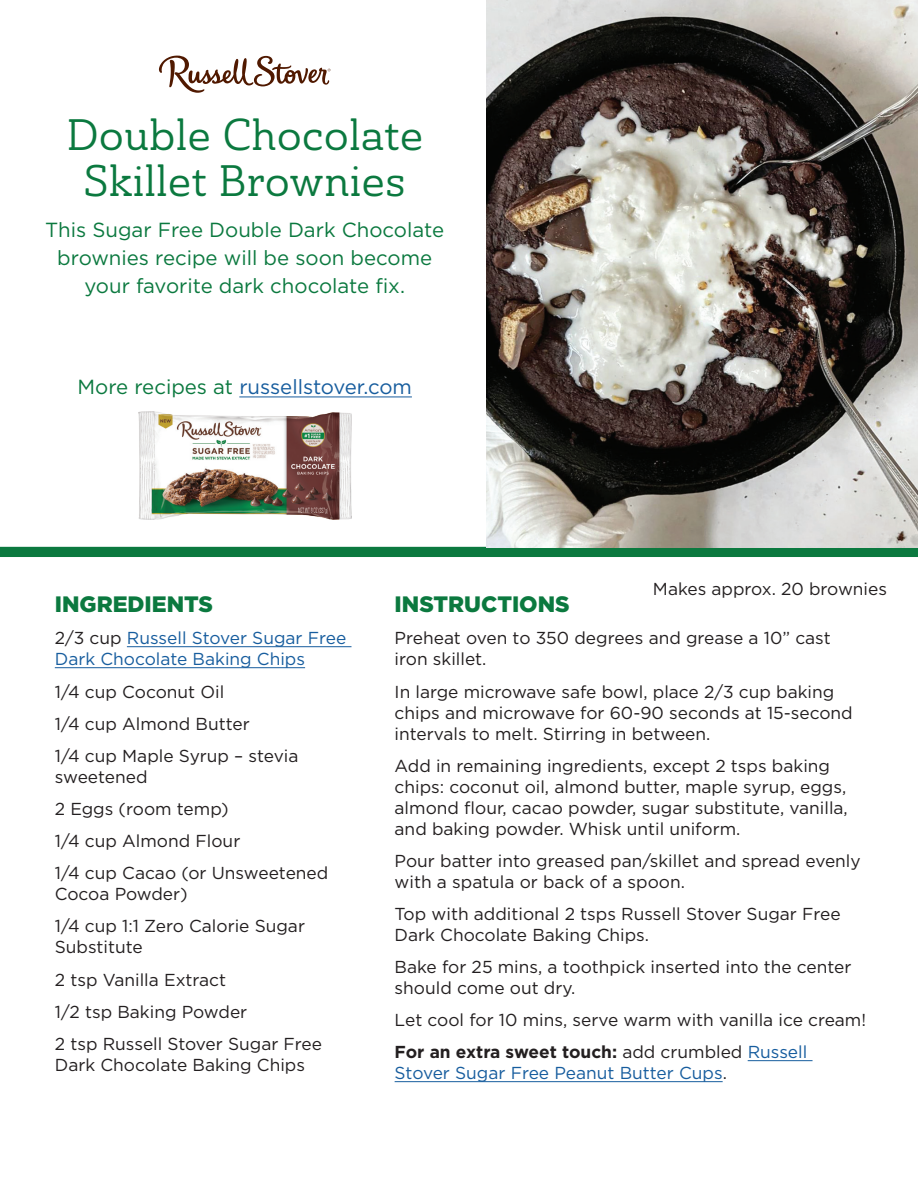
<style>
.page{position:relative;width:918px;height:1188px;background:#fff}
.page>*{position:absolute;margin:0;border:0;box-sizing:border-box;transform-origin:0 0}
.t1{font:43.5px/45.9px "Ainslie Slab Nor Reg";color:#0b793f;text-align:center}
.t2{font:900 22.35px "Gotham";color:#0b793f}
.t3{font:20.4px/28px "Gotham";color:#0b793f;text-align:center}
.t4{font:20.4px "Gotham";color:#175d9e}
.t5{font:17.4px/21px "Gotham";color:#231f20}
.t6{font:17.4px/21px "Gotham";color:#175d9e}
.s1{color:#0b793f}
.s2{color:#231f20}
.s3{font-weight:700;color:#231f20}
</style>
<div class="page">
<svg style="left:159px;top:56px;width:172px;height:37px"></svg>
<div style="left:0;top:547px;width:918px;height:10px;background:#0b793f"></div>
<hr style="left:239px;top:397px;width:173px;height:1px;background:#175d9e">
<img style="left:138px;top:411px;width:213px;height:108px">
<img style="left:486px;top:0;width:432px;height:547px">
<hr style="left:127px;top:646px;width:225px;height:1px;background:#175d9e">
<hr style="left:55px;top:667px;width:250px;height:1px;background:#175d9e">
<hr style="left:748px;top:1060px;width:65px;height:1px;background:#175d9e">
<hr style="left:395px;top:1081px;width:328px;height:1px;background:#175d9e">
<p class="t1" style="left:66px;top:112px;width:359px">Double Chocolate<br>Skillet Brownies</p>
<p class="t3" style="left:45px;top:215px;width:400px">This Sugar Free Double Dark Chocolate brownies recipe will be soon become your favorite dark chocolate fix.</p>
<p class="t4" style="left:78px;top:374px;width:336px"><span class="s1">More recipes at</span> russellstover.com</p>
<p class="t2" style="left:55px;top:589px;width:160px">INGREDIENTS</p>
<p class="t6" style="left:55px;top:627px;width:293px"><span class="s2">2/3 cup</span> Russell Stover Sugar Free<br>Dark Chocolate Baking Chips</p>
<p class="t5" style="left:55px;top:681px;width:171px">1/4 cup Coconut Oil</p>
<p class="t5" style="left:55px;top:713px;width:196px">1/4 cup Almond Butter</p>
<p class="t5" style="left:55px;top:745px;width:245px">1/4 cup Maple Syrup – stevia sweetened</p>
<p class="t5" style="left:55px;top:798px;width:176px">2 Eggs (room temp)</p>
<p class="t5" style="left:55px;top:830px;width:187px">1/4 cup Almond Flour</p>
<p class="t5" style="left:55px;top:862px;width:275px">1/4 cup Cacao (or Unsweetened<br>Cocoa Powder)</p>
<p class="t5" style="left:55px;top:915px;width:252px">1/4 cup 1:1 Zero Calorie Sugar<br>Substitute</p>
<p class="t5" style="left:55px;top:968px;width:173px">2 tsp Vanilla Extract</p>
<p class="t5" style="left:55px;top:1001px;width:194px">1/2 tsp Baking Powder</p>
<p class="t5" style="left:55px;top:1033px;width:269px">2 tsp Russell Stover Sugar Free<br>Dark Chocolate Baking Chips</p>
<p class="t5" style="left:653px;top:578px;width:236px">Makes approx. 20 brownies</p>
<p class="t2" style="left:395px;top:589px;width:177px">INSTRUCTIONS</p>
<p class="t5" style="left:395px;top:627px;width:438px">Preheat oven to 350 degrees and grease a 10” cast iron skillet.</p>
<p class="t5" style="left:395px;top:681px;width:460px">In large microwave safe bowl, place 2/3 cup baking chips and microwave for 60-90 seconds at 15-second intervals to melt. Stirring in between.</p>
<p class="t5" style="left:395px;top:755px;width:455px">Add in remaining ingredients, except 2 tsps baking chips: coconut oil, almond butter, maple syrup, eggs, almond flour, cacao powder, sugar substitute, vanilla, and baking powder. Whisk until uniform.</p>
<p class="t5" style="left:395px;top:850px;width:468px">Pour batter into greased pan/skillet and spread evenly with a spatula or back of a spoon.</p>
<p class="t5" style="left:395px;top:903px;width:447px">Top with additional 2 tsps Russell Stover Sugar Free<br>Dark Chocolate Baking Chips.</p>
<p class="t5" style="left:395px;top:956px;width:458px">Bake for 25 mins, a toothpick inserted into the center should come out dry.</p>
<p class="t5" style="left:395px;top:1009px;width:473px">Let cool for 10 mins, serve warm with vanilla ice cream!</p>
<p class="t6" style="left:395px;top:1041px;width:414px"><span class="s3">For an extra sweet touch:</span> <span class="s2">add crumbled</span> Russell<br>Stover Sugar Free Peanut Butter Cups<span class="s2">.</span></p>
</div>
